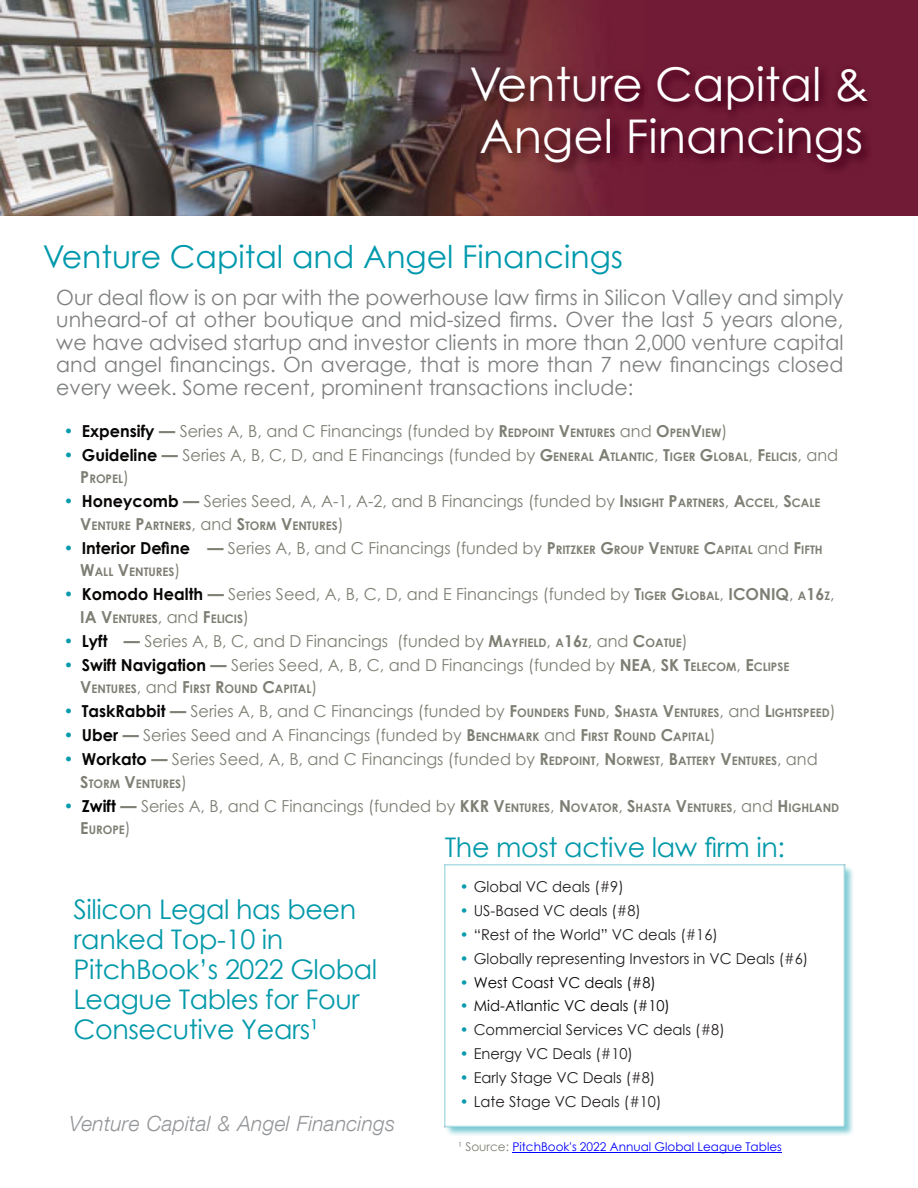
<style>
.page{position:relative;width:918px;height:1188px;background:#fff}
.page>*{position:absolute;margin:0;border:0;box-sizing:border-box;transform-origin:0 0}
.t1{font:46.5px/52.5px "Century Gothic";color:#fff}
.t2{font:31.5px "Century Gothic";color:#0099ad}
.t3{font:27px/30px "Century Gothic";letter-spacing:-.015em;color:#0399aa}
.t4{font:21px/22.5px "Century Gothic";color:#7d7f80;text-align:justify}
.t5{font:italic 300 21px "Helvetica Neue LT Com";letter-spacing:.01em;color:#939598}
.t6{font:16.5px "Century Gothic";color:#7e7e74}
.t7{font:15px "Century Gothic";color:#231f20}
.t8{font:15px "Century Gothic";color:#080605}
.t9{font:12px "Century Gothic";color:#00f}
.t10{font:700 11.85px "Century Gothic";color:#7e7e74}
.s1{font-weight:700;color:#089aad}
.s2{font-weight:700;color:#080605}
.s3{font-weight:700}
.s4{font-weight:700;font-size:11.85px}
.s5{font-size:16.5px}
.s6{font-weight:400;font-size:16.5px}
.s7{font-weight:700;color:#000}
.s8{color:#089aad}
.s9{color:#7e7e74}
</style>
<div class="page">
<div style="left:0;top:0;width:918px;height:216px;background:#721b36"></div>
<img style="left:0;top:0;width:482px;height:216px">
<img style="left:482px;top:0;width:108px;height:53px">
<img style="left:482px;top:181px;width:115px;height:35px">
<img style="left:461px;top:53px;width:407px;height:128px">
<img style="left:444px;top:864px;width:409px;height:271px">
<hr style="left:512px;top:1152px;width:270px;height:1px;background:#00f">
<h1 class="t1" style="left:469px;top:62px;width:401px">Venture Capital &amp;<br>Angel Financings</h1>
<h2 class="t2" style="left:43px;top:244px;width:582px">Venture Capital and Angel Financings</h2>
<p class="t4" style="left:56px;top:288px;width:789px">Our deal flow is on par with the powerhouse law firms in Silicon Valley and simply unheard-of at other boutique and mid-sized firms. Over the last 5 years alone, we have advised startup and investor clients in more than 2,000 venture capital and angel financings. On average, that is more than 7 new financings closed every week. Some recent, prominent transactions include:</p>
<p class="t6" style="left:64px;top:424px;width:665px"><span class="s1">•</span> <span class="s2">Expensify</span> <span class="s3">—</span> Series A, B, and C Financings (funded by <span class="s3">R</span><span class="s4">EDPOINT</span> <span class="s3">V</span><span class="s4">ENTURES</span> and <span class="s3">O</span><span class="s4">PEN</span><span class="s3">V</span><span class="s4">IEW</span>)</p>
<p class="t6" style="left:64px;top:448px;width:776px"><span class="s1">•</span> <span class="s2">Guideline</span> <span class="s3">—</span> Series A, B, C, D, and E Financings (funded by <span class="s3">G</span><span class="s4">ENERAL</span> <span class="s3">A</span><span class="s4">TLANTIC</span>, <span class="s3">T</span><span class="s4">IGER</span> <span class="s3">G</span><span class="s4">LOBAL</span>, <span class="s3">F</span><span class="s4">ELICIS</span>, and</p>
<p class="t10" style="left:80px;top:474px;width:50px"><span class="s5">P</span>ROPEL<span class="s6">)</span></p>
<p class="t6" style="left:64px;top:495px;width:758px"><span class="s1">•</span> <span class="s2">Honeycomb</span> <span class="s3">—</span> Series Seed, A, A-1, A-2, and B Financings (funded by <span class="s3">I</span><span class="s4">NSIGHT</span> <span class="s3">P</span><span class="s4">ARTNERS</span>, <span class="s3">A</span><span class="s4">CCEL</span>, <span class="s3">S</span><span class="s4">CALE</span></p>
<p class="t10" style="left:80px;top:521px;width:265px"><span class="s5">V</span>ENTURE <span class="s5">P</span>ARTNERS<span class="s6">, and</span> <span class="s5">S</span>TORM <span class="s5">V</span>ENTURES<span class="s6">)</span></p>
<p class="t6" style="left:64px;top:541px;width:760px"><span class="s1">•</span> <span class="s2">Interior Define</span> <span class="s3">—</span> Series A, B, and C Financings (funded by <span class="s3">P</span><span class="s4">RITZKER</span> <span class="s3">G</span><span class="s4">ROUP</span> <span class="s3">V</span><span class="s4">ENTURE</span> <span class="s3">C</span><span class="s4">APITAL</span> and <span class="s3">F</span><span class="s4">IFTH</span></p>
<p class="t10" style="left:80px;top:567px;width:102px"><span class="s5">W</span>ALL <span class="s5">V</span>ENTURES<span class="s6">)</span></p>
<p class="t6" style="left:64px;top:588px;width:772px"><span class="s1">•</span> <span class="s2">Komodo Health</span> <span class="s3">—</span> Series Seed, A, B, C, D, and E Financings (funded by <span class="s3">T</span><span class="s4">IGER</span> <span class="s3">G</span><span class="s4">LOBAL</span>, <span class="s3">ICONIQ</span>, <span class="s4">A</span><span class="s3">16</span><span class="s4">Z</span>,</p>
<p class="t10" style="left:80px;top:614px;width:170px"><span class="s5">IA V</span>ENTURES<span class="s6">, and</span> <span class="s5">F</span>ELICIS<span class="s6">)</span></p>
<p class="t6" style="left:64px;top:634px;width:625px"><span class="s1">•</span> <span class="s2">Lyft</span> <span class="s3">—</span> Series A, B, C, and D Financings (funded by <span class="s3">M</span><span class="s4">AYFIELD</span>, <span class="s4">A</span><span class="s3">16</span><span class="s4">Z</span>, and <span class="s3">C</span><span class="s4">OATUE</span>)</p>
<p class="t6" style="left:64px;top:658px;width:727px"><span class="s1">•</span> <span class="s2">Swift Navigation</span> <span class="s3">—</span> Series Seed, A, B, C, and D Financings (funded by <span class="s3">NEA</span>, <span class="s3">SK T</span><span class="s4">ELECOM</span>, <span class="s3">E</span><span class="s4">CLIPSE</span></p>
<p class="t10" style="left:80px;top:684px;width:239px"><span class="s5">V</span>ENTURES<span class="s6">, and</span> <span class="s5">F</span>IRST <span class="s5">R</span>OUND <span class="s5">C</span>APITAL<span class="s6">)</span></p>
<p class="t6" style="left:64px;top:705px;width:773px"><span class="s1">•</span> <span class="s2">TaskRabbit</span> <span class="s3">—</span> Series A, B, and C Financings (funded by <span class="s3">F</span><span class="s4">OUNDERS</span> <span class="s3">F</span><span class="s4">UND</span>, <span class="s3">S</span><span class="s4">HASTA</span> <span class="s3">V</span><span class="s4">ENTURES</span>, and <span class="s3">L</span><span class="s4">IGHTSPEED</span>)</p>
<p class="t6" style="left:64px;top:729px;width:653px"><span class="s1">•</span> <span class="s2">Uber</span> <span class="s3">—</span> Series Seed and A Financings (funded by <span class="s3">B</span><span class="s4">ENCHMARK</span> and <span class="s3">F</span><span class="s4">IRST</span> <span class="s3">R</span><span class="s4">OUND</span> <span class="s3">C</span><span class="s4">APITAL</span>)</p>
<p class="t6" style="left:64px;top:753px;width:756px"><span class="s1">•</span> <span class="s2">Workato</span> <span class="s3">—</span> Series Seed, A, B, and C Financings (funded by <span class="s3">R</span><span class="s4">EDPOINT</span>, <span class="s3">N</span><span class="s4">ORWEST</span>, <span class="s3">B</span><span class="s4">ATTERY</span> <span class="s3">V</span><span class="s4">ENTURES</span>, and</p>
<p class="t10" style="left:80px;top:779px;width:108px"><span class="s5">S</span>TORM <span class="s5">V</span>ENTURES<span class="s6">)</span></p>
<p class="t6" style="left:64px;top:799px;width:777px"><span class="s1">•</span> <span class="s7">Zwift</span> <span class="s3">—</span> Series A, B, and C Financings (funded by <span class="s3">KKR V</span><span class="s4">ENTURES</span>, <span class="s3">N</span><span class="s4">OVATOR</span>, <span class="s3">S</span><span class="s4">HASTA</span> <span class="s3">V</span><span class="s4">ENTURES</span>, and <span class="s3">H</span><span class="s4">IGHLAND</span></p>
<p class="t10" style="left:80px;top:825px;width:52px"><span class="s5">E</span>UROPE<span class="s6">)</span></p>
<h3 class="t3" style="left:445px;top:835px;width:342px">The most active law firm in:</h3>
<p class="t7" style="left:460px;top:881px;width:165px"><span class="s8">•</span> Global VC deals (#9)</p>
<p class="t7" style="left:460px;top:905px;width:183px"><span class="s8">•</span> US-Based VC deals (#8)</p>
<p class="t7" style="left:460px;top:929px;width:260px"><span class="s8">•</span> “Rest of the World” VC deals (#16)</p>
<p class="t7" style="left:460px;top:952px;width:350px"><span class="s8">•</span> Globally representing Investors in VC Deals (#6)</p>
<p class="t8" style="left:460px;top:976px;width:198px"><span class="s8">•</span> West Coast VC deals (#8)</p>
<p class="t8" style="left:460px;top:1000px;width:212px"><span class="s8">•</span> Mid-Atlantic VC deals (#10)</p>
<p class="t7" style="left:460px;top:1024px;width:266px"><span class="s8">•</span> Commercial Services VC deals (#8)</p>
<p class="t7" style="left:460px;top:1048px;width:175px"><span class="s8">•</span> Energy VC Deals (#10)</p>
<p class="t7" style="left:460px;top:1072px;width:197px"><span class="s8">•</span> Early Stage VC Deals (#8)</p>
<p class="t7" style="left:460px;top:1096px;width:203px"><span class="s8">•</span> Late Stage VC Deals (#10)</p>
<h3 class="t3" style="left:74px;top:897px;width:305px">Silicon Legal has been ranked Top-10 in<br>PitchBook’s 2022 Global<br>League Tables for Four<br>Consecutive Years¹</h3>
<p class="t5" style="left:70px;top:1116px;width:327px">Venture Capital &amp; Angel Financings</p>
<p class="t9" style="left:458px;top:1142px;width:325px"><span class="s9">¹ Source:</span> PitchBook's 2022 Annual Global League Tables</p>
</div>
